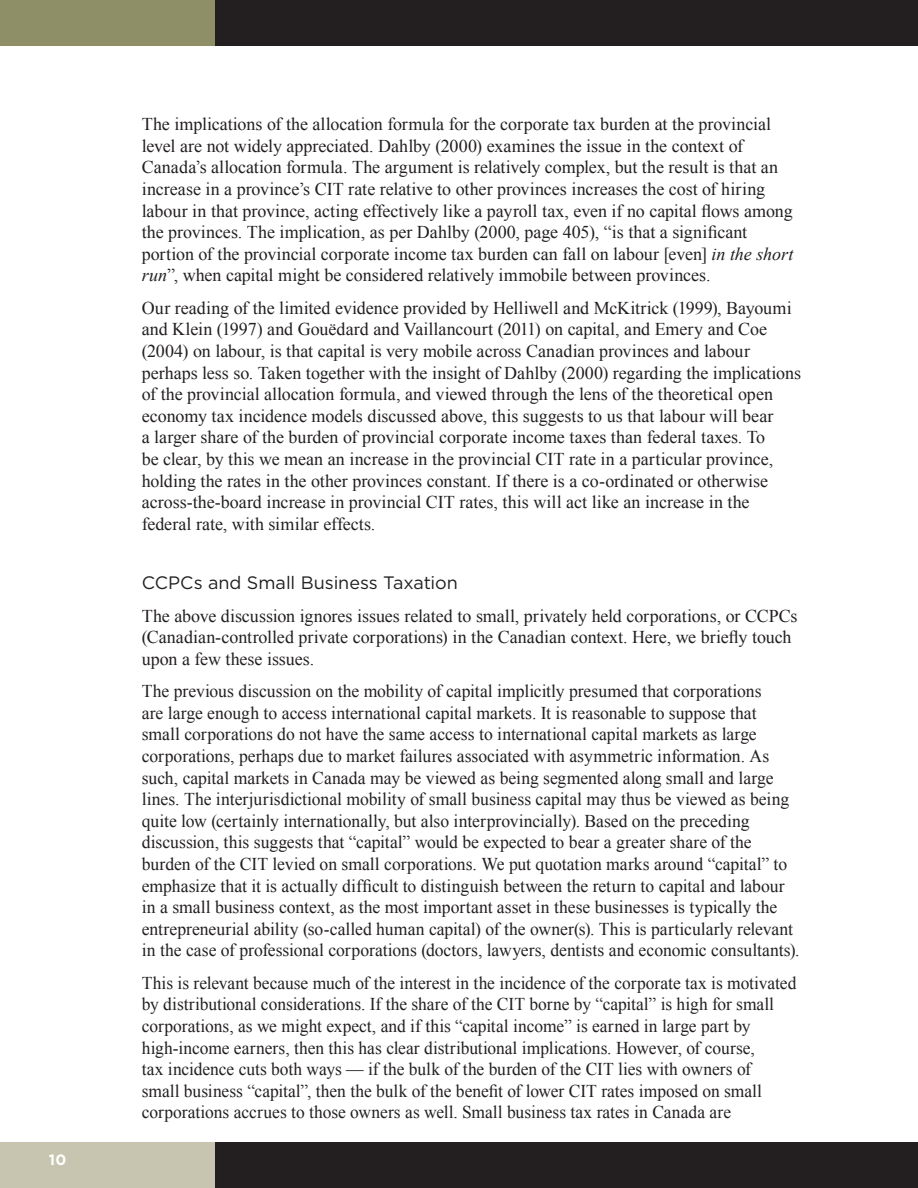
<style>
.page{position:relative;width:918px;height:1188px;background:#fff}
.page>*{position:absolute;margin:0;border:0;box-sizing:border-box;transform-origin:0 0}
.Body{font:18px/21.6px "Times New Roman";color:#231f20}
.Heading_3{font:18px "Gotham";letter-spacing:-.005em;color:#231f20}
.t1{font:700 15px "Gotham";color:#fff}
.s1{font-style:italic}
</style>
<div class="page">
<div style="left:0;top:1143px;width:215px;height:45px;background:#c7c5af"></div>
<div style="left:0;top:0;width:215px;height:45px;background:#8e8f66"></div>
<div style="left:215px;top:1143px;width:703px;height:45px;background:#231f20"></div>
<div style="left:215px;top:0;width:703px;height:45px;background:#231f20"></div>
<p class="t1" style="left:49px;top:1150px;width:19px">10</p>
<p class="Body" style="left:142px;top:113px;width:653px">The implications of the allocation formula for the corporate tax burden at the provincial level are not widely appreciated. Dahlby (2000) examines the issue in the context of Canada’s allocation formula. The argument is relatively complex, but the result is that an increase in a province’s CIT rate relative to other provinces increases the cost of hiring labour in that province, acting effectively like a payroll tax, even if no capital flows among the provinces. The implication, as per Dahlby (2000, page 405), “is that a significant portion of the provincial corporate income tax burden can fall on labour [even] <span class="s1">in the short run</span>”, when capital might be considered relatively immobile between provinces.</p>
<p class="Body" style="left:142px;top:297px;width:661px">Our reading of the limited evidence provided by Helliwell and McKitrick (1999), Bayoumi and Klein (1997) and Gouëdard and Vaillancourt (2011) on capital, and Emery and Coe (2004) on labour, is that capital is very mobile across Canadian provinces and labour perhaps less so. Taken together with the insight of Dahlby (2000) regarding the implications of the provincial allocation formula, and viewed through the lens of the theoretical open economy tax incidence models discussed above, this suggests to us that labour will bear<br>a larger share of the burden of provincial corporate income taxes than federal taxes. To<br>be clear, by this we mean an increase in the provincial CIT rate in a particular province, holding the rates in the other provinces constant. If there is a co-ordinated or otherwise across-the-board increase in provincial CIT rates, this will act like an increase in the federal rate, with similar effects.</p>
<p class="Heading_3" style="left:142px;top:571px;width:318px">CCPCs and Small Business Taxation</p>
<p class="Body" style="left:142px;top:605px;width:657px">The above discussion ignores issues related to small, privately held corporations, or CCPCs (Canadian-controlled private corporations) in the Canadian context. Here, we briefly touch upon a few these issues.</p>
<p class="Body" style="left:142px;top:680px;width:659px">The previous discussion on the mobility of capital implicitly presumed that corporations<br>are large enough to access international capital markets. It is reasonable to suppose that<br>small corporations do not have the same access to international capital markets as large corporations, perhaps due to market failures associated with asymmetric information. As such, capital markets in Canada may be viewed as being segmented along small and large lines. The interjurisdictional mobility of small business capital may thus be viewed as being quite low (certainly internationally, but also interprovincially). Based on the preceding discussion, this suggests that “capital” would be expected to bear a greater share of the burden of the CIT levied on small corporations. We put quotation marks around “capital” to emphasize that it is actually difficult to distinguish between the return to capital and labour in a small business context, as the most important asset in these businesses is typically the entrepreneurial ability (so-called human capital) of the owner(s). This is particularly relevant in the case of professional corporations (doctors, lawyers, dentists and economic consultants).</p>
<p class="Body" style="left:142px;top:972px;width:656px">This is relevant because much of the interest in the incidence of the corporate tax is motivated by distributional considerations. If the share of the CIT borne by “capital” is high for small corporations, as we might expect, and if this “capital income” is earned in large part by high-income earners, then this has clear distributional implications. However, of course,<br>tax incidence cuts both ways — if the bulk of the burden of the CIT lies with owners of<br>small business “capital”, then the bulk of the benefit of lower CIT rates imposed on small corporations accrues to those owners as well. Small business tax rates in Canada are</p>
</div>
